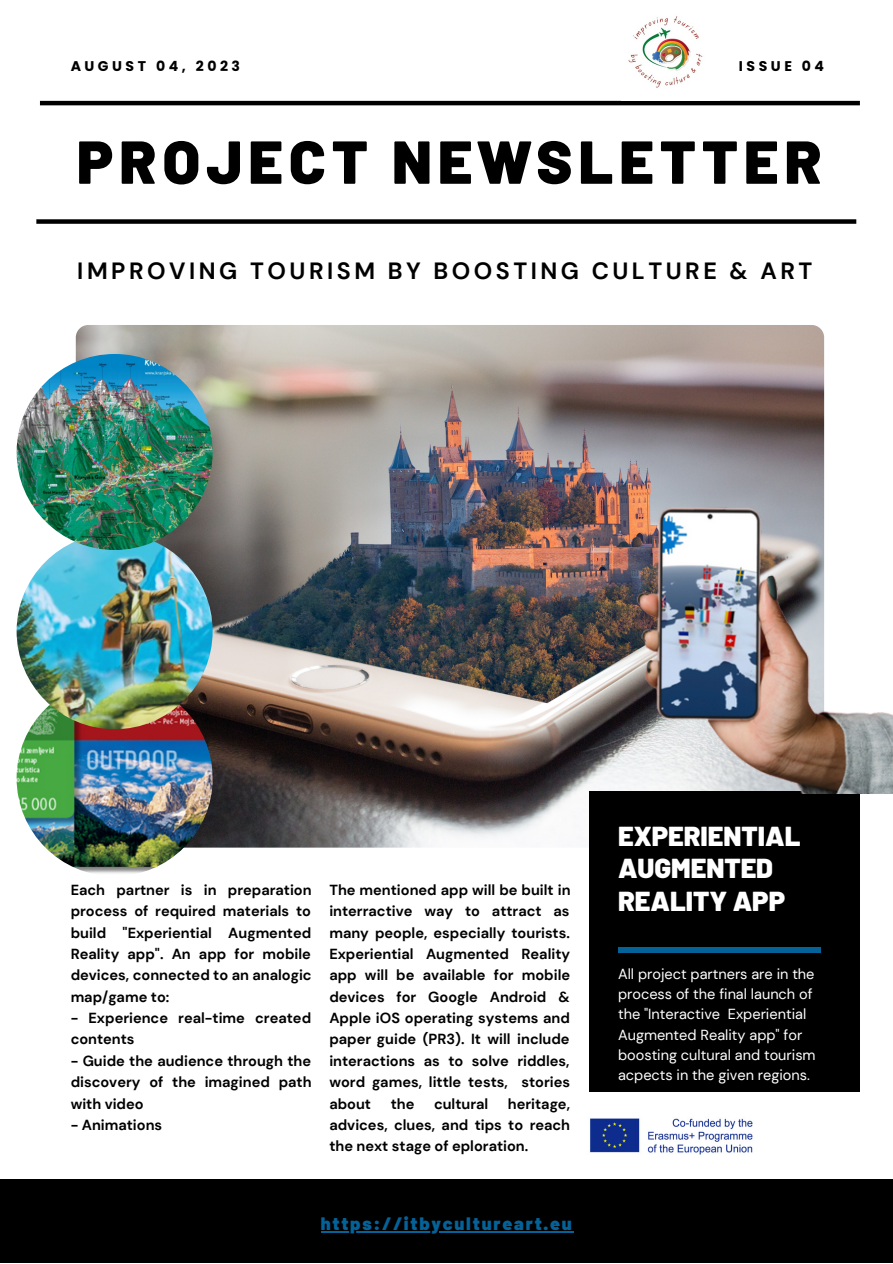
<style>
.page{position:relative;width:893px;height:1264px;background:#fff}
.page>*{position:absolute;margin:0;border:0;box-sizing:border-box;transform-origin:0 0}
.t1{font:900 60.45px "Barlow";letter-spacing:.1em;color:#000}
.t2{font:900 27.45px/32.5px "Barlow";color:#fff}
.t3{font:700 23.4px "DM Sans";letter-spacing:.15em;color:#000}
.t4{font:900 18px "Barlow";letter-spacing:.1em;color:#046299}
.t5{font:700 14.55px/21.3px "DM Sans";color:#000;text-align:justify}
.t6{font:14.55px/20.2px "DM Sans";color:#fff}
.t7{font:700 14.1px "Poppins";letter-spacing:.25em;color:#000}
</style>
<div class="page">
<img style="left:76px;top:325px;width:748px;height:522px;border-radius:13px">
<div style="left:588px;top:791px;width:271px;height:300px;background:#000"></div>
<div style="left:618px;top:947px;width:203px;height:5px;background:#046299"></div>
<div style="left:0;top:1178px;width:892px;height:84px;background:#000"></div>
<hr style="left:40px;top:101px;width:819px;height:4px;background:#000">
<div style="left:36px;top:219px;width:820px;height:5px;background:#000"></div>
<img style="left:628px;top:16px;width:75px;height:72px">
<img style="left:590px;top:1118px;width:163px;height:37px">
<img style="left:17px;top:680px;width:196px;height:196px;border-radius:50%">
<img style="left:17px;top:533px;width:196px;height:196px;border-radius:50%">
<img style="left:445px;top:436px;width:447px;height:357px">
<hr style="left:321px;top:1231px;width:252px;height:1px;background:#046299">
<img style="left:17px;top:354px;width:196px;height:196px;border-radius:50%">
<p class="t7" style="left:71px;top:56px;width:171px">AUGUST 04, 2023</p>
<p class="t7" style="left:738px;top:56px;width:87px">ISSUE 04</p>
<p class="t1" style="left:77px;top:123px;width:746px">PROJECT NEWSLETTER</p>
<p class="t3" style="left:77px;top:256px;width:736px">IMPROVING TOURISM BY BOOSTING CULTURE &amp; ART</p>
<p class="t5" style="left:71px;top:879px;width:242px">Each partner is in preparation process of required materials to build "Experiential Augmented Reality app". An app for mobile devices, connected to an analogic map/game to:</p>
<p class="t5" style="left:71px;top:1007px;width:242px">- Experience real-time created contents</p>
<p class="t5" style="left:71px;top:1050px;width:242px">- Guide the audience through the discovery of the imagined path with video</p>
<p class="t5" style="left:71px;top:1114px;width:93px">- Animations</p>
<p class="t5" style="left:329px;top:879px;width:242px">The mentioned app will be built in interractive way to attract as many people, especially tourists.<br>Experiential Augmented Reality app will be available for mobile devices for Google Android &amp; Apple iOS operating systems and paper guide (PR3). It will include interactions as to solve riddles, word games, little tests, stories about</p>
<p class="t5" style="left:329px;top:1092px;width:242px;text-indent:178px">heritage, advices, clues, and tips to reach the next stage of eploration.</p>
<p class="t5" style="left:390px;top:1092px;width:25px">the</p>
<p class="t5" style="left:434px;top:1092px;width:56px">cultural</p>
<p class="t4" style="left:321px;top:1212px;width:252px">https://itbycultureart.eu</p>
<p class="t2" style="left:618px;top:818px;width:184px">EXPERIENTIAL<br>AUGMENTED<br>REALITY APP</p>
<p class="t6" style="left:618px;top:963px;width:199px">All project partners are in the process of the final launch of the "Interactive Experiential<br>Augmented Reality app" for boosting cultural and tourism acpects in the given regions.</p>
</div>
